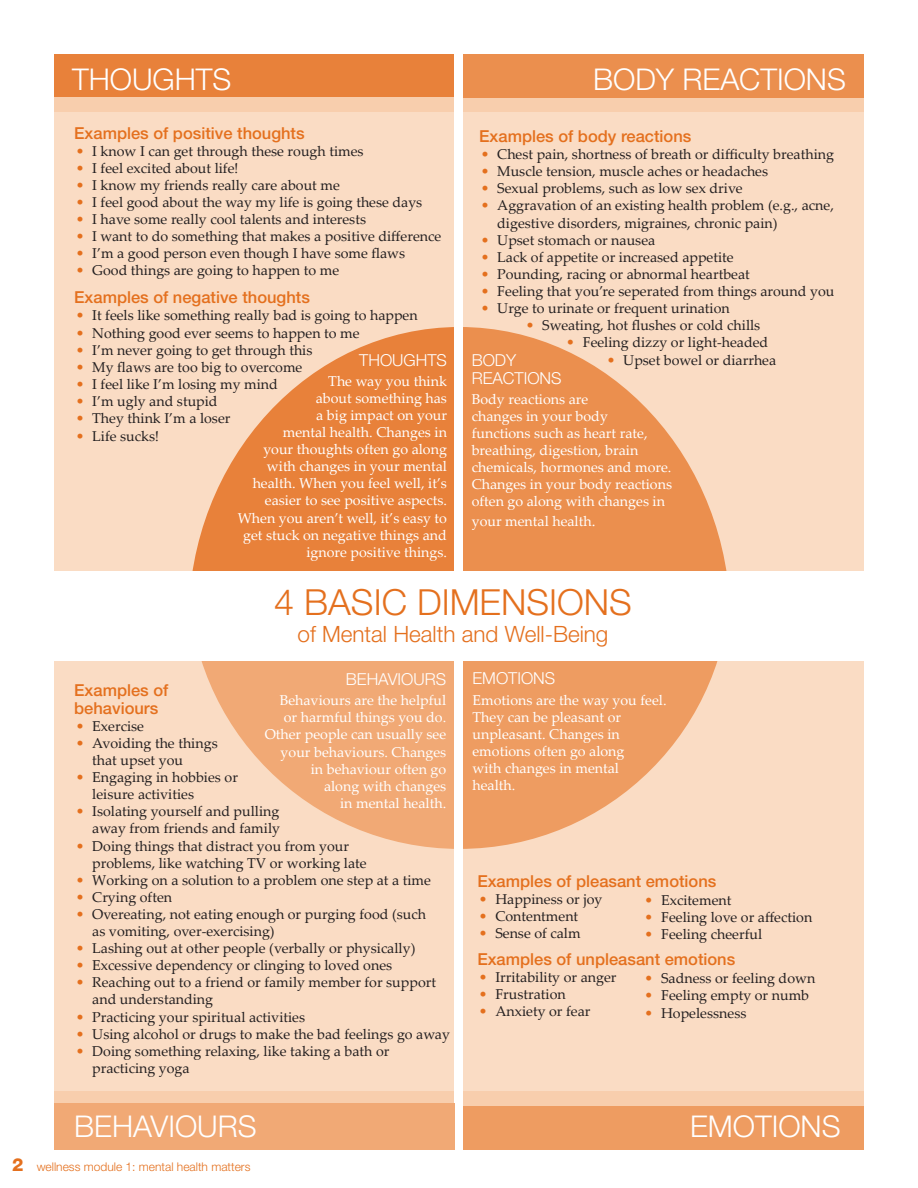
<style>
.page{position:relative;width:918px;height:1188px;background:#fff}
.page>*{position:absolute;margin:0;border:0;box-sizing:border-box;transform-origin:0 0}
.t1{font:300 36px "Helvetica Neue LT Std";color:#e4701e}
.t2{font:300 30px "Helvetica Neue LT Std";color:#fff}
.t3{font:300 22.5px "Helvetica Neue LT Std";color:#e4701e}
.t4{font:500 16.5px/18px "Helvetica Neue LT Std";color:#e4701e}
.t5{font:300 16.5px "Helvetica Neue LT Std";color:#fff}
.t6{font:14.25px/17.1px "Palatino Linotype";color:#231f20}
.t7{font:14.25px/17.1px "Palatino Linotype";color:#fff;text-align:right}
.t8{font:300 12px "Helvetica Neue LT Std";color:#e4701e}
.s1{color:#e4701e}
.s2{font-size:15px}
.s3{font-weight:800;font-size:18px}
</style>
<div class="page">
<div style="left:54px;top:54px;width:810px;height:1080px;background:#fadcc4"></div>
<div style="left:54px;top:54px;width:405px;height:46px;background:#e8813a"></div>
<div style="left:54px;top:98px;width:810px;height:14px;background:#f8cead"></div>
<svg style="left:192px;top:327px;width:262px;height:244px;fill:#e8813a"></svg>
<svg style="left:463px;top:327px;width:264px;height:244px;fill:#eb8f4e"></svg>
<div style="left:54px;top:1091px;width:810px;height:15px;background:#f8cead"></div>
<svg style="left:463px;top:661px;width:255px;height:188px;fill:#ee9c61"></svg>
<svg style="left:201px;top:661px;width:253px;height:188px;fill:#f1a975"></svg>
<div style="left:454px;top:24px;width:9px;height:1164px;background:#fff"></div>
<div style="left:40px;top:571px;width:878px;height:90px;background:#fff"></div>
<div style="left:54px;top:1103px;width:400px;height:47px;background:#f1a975"></div>
<div style="left:464px;top:54px;width:400px;height:44px;background:#eb8f4e"></div>
<div style="left:464px;top:1106px;width:400px;height:44px;background:#ee9c61"></div>
<h2 class="t2" style="left:72px;top:61px;width:161px">THOUGHTS</h2>
<p class="t4" style="left:74px;top:124px;width:232px">Examples of positive thoughts</p>
<p class="t6" style="left:76px;top:142px;width:289px"><span class="s1">•</span> I know I can get through these rough times</p>
<p class="t6" style="left:76px;top:159px;width:164px"><span class="s1">•</span> I feel excited about life!</p>
<p class="t6" style="left:76px;top:176px;width:266px"><span class="s1">•</span> I know my friends really care about me</p>
<p class="t6" style="left:76px;top:193px;width:348px"><span class="s1">•</span> I feel good about the way my life is going these days</p>
<p class="t6" style="left:76px;top:210px;width:292px"><span class="s1">•</span> I have some really cool talents and interests</p>
<p class="t6" style="left:76px;top:227px;width:367px"><span class="s1">•</span> I want to do something that makes a positive difference</p>
<p class="t6" style="left:76px;top:244px;width:331px"><span class="s1">•</span> I’m a good person even though I have some flaws</p>
<p class="t6" style="left:76px;top:261px;width:265px"><span class="s1">•</span> Good things are going to happen to me</p>
<p class="t4" style="left:74px;top:288px;width:237px">Examples of negative thoughts</p>
<p class="t6" style="left:76px;top:306px;width:344px"><span class="s1">•</span> It feels like something really bad is going to happen</p>
<p class="t6" style="left:76px;top:324px;width:285px"><span class="s1">•</span> Nothing good ever seems to happen to me</p>
<p class="t6" style="left:76px;top:341px;width:238px"><span class="s1">•</span> I’m never going to get through this</p>
<p class="t6" style="left:76px;top:358px;width:228px"><span class="s1">•</span> My flaws are too big to overcome</p>
<p class="t6" style="left:76px;top:375px;width:204px"><span class="s1">•</span> I feel like I’m losing my mind</p>
<p class="t6" style="left:76px;top:392px;width:143px"><span class="s1">•</span> I’m ugly and stupid</p>
<p class="t6" style="left:76px;top:409px;width:156px"><span class="s1">•</span> They think I’m a loser</p>
<p class="t6" style="left:76px;top:427px;width:85px"><span class="s1">•</span> Life sucks!</p>
<p class="t5" style="left:359px;top:350px;width:89px">THOUGHTS</p>
<p class="t7" style="left:238px;top:372px;width:211px">The way you think<br>about something has<br>a big impact on your<br>mental health. Changes in<br>your thoughts often go along with changes in your mental health. When you feel well, it’s easier to see positive aspects.<br>When you aren’t well, it’s easy to get stuck on negative things and ignore positive things.</p>
<h2 class="t2" style="left:593px;top:61px;width:254px">BODY REACTIONS</h2>
<p class="t4" style="left:479px;top:127px;width:214px">Examples of body reactions</p>
<p class="t6" style="left:481px;top:145px;width:355px"><span class="s1">•</span> Chest pain, shortness of breath or difficulty breathing</p>
<p class="t6" style="left:481px;top:162px;width:289px"><span class="s1">•</span> Muscle tension, muscle aches or headaches</p>
<p class="t6" style="left:481px;top:179px;width:263px"><span class="s1">•</span> Sexual problems, such as low sex drive</p>
<p class="t6" style="left:497px;top:197px;width:338px;text-indent:-17px"><span class="s1">•</span> Aggravation of an existing health problem (e.g., acne, digestive disorders, migraines, chronic pain)</p>
<p class="t6" style="left:481px;top:231px;width:176px"><span class="s1">•</span> Upset stomach or nausea</p>
<p class="t6" style="left:481px;top:248px;width:254px"><span class="s1">•</span> Lack of appetite or increased appetite</p>
<p class="t6" style="left:481px;top:265px;width:271px"><span class="s1">•</span> Pounding, racing or abnormal heartbeat</p>
<p class="t6" style="left:481px;top:282px;width:355px"><span class="s1">•</span> Feeling that you’re seperated from things around you</p>
<p class="t6" style="left:481px;top:299px;width:251px"><span class="s1">•</span> Urge to urinate or frequent urination</p>
<p class="t6" style="left:526px;top:316px;width:236px"><span class="s1">•</span> Sweating, hot flushes or cold chills</p>
<p class="t6" style="left:566px;top:333px;width:204px"><span class="s1">•</span> Feeling dizzy or light-headed</p>
<p class="t5" style="left:472px;top:350px;width:46px">BODY</p>
<p class="t6" style="left:607px;top:351px;width:171px"><span class="s1">•</span> Upset bowel or diarrhea</p>
<p class="t5" style="left:472px;top:368px;width:91px">REACTIONS</p>
<p class="t7" style="left:472px;top:390px;width:202px;text-align:left">Body reactions are<br>changes in your body<br>functions such as heart rate, breathing, digestion, brain chemicals, hormones and more.<br>Changes in your body reactions often go along with changes in</p>
<p class="t7" style="left:472px;top:512px;width:125px">your mental health<span class="s2">.</span></p>
<h1 class="t1" style="left:274px;top:580px;width:359px">4 BASIC DIMENSIONS</h1>
<h3 class="t3" style="left:298px;top:620px;width:312px">of Mental Health and Well-Being</h3>
<p class="t5" style="left:346px;top:669px;width:102px">BEHAVIOURS</p>
<p class="t7" style="left:265px;top:691px;width:183px">Behaviours are the helpful or harmful things you do.<br>Other people can usually see your behaviours. Changes in behaviour often go<br>along with changes<br>in mental health.</p>
<p class="t4" style="left:74px;top:681px;width:96px">Examples of behaviours</p>
<p class="t6" style="left:76px;top:717px;width:70px"><span class="s1">•</span> Exercise</p>
<p class="t6" style="left:92px;top:734px;width:127px;text-indent:-17px"><span class="s1">•</span> Avoiding the things that upset you</p>
<p class="t6" style="left:92px;top:768px;width:147px;text-indent:-17px"><span class="s1">•</span> Engaging in hobbies or leisure activities</p>
<p class="t6" style="left:76px;top:802px;width:206px;text-align:right"><span class="s1">•</span> Isolating yourself and pulling away from friends and family</p>
<p class="t6" style="left:92px;top:837px;width:276px;text-indent:-17px"><span class="s1">•</span> Doing things that distract you from your problems, like watching TV or working late</p>
<p class="t6" style="left:76px;top:871px;width:357px"><span class="s1">•</span> Working on a solution to a problem one step at a time</p>
<p class="t6" style="left:76px;top:888px;width:98px"><span class="s1">•</span> Crying often</p>
<p class="t6" style="left:92px;top:905px;width:335px;text-indent:-17px"><span class="s1">•</span> Overeating, not eating enough or purging food (such as vomiting, over-exercising)</p>
<p class="t6" style="left:76px;top:939px;width:341px"><span class="s1">•</span> Lashing out at other people (verbally or physically)</p>
<p class="t6" style="left:76px;top:956px;width:318px"><span class="s1">•</span> Excessive dependency or clinging to loved ones</p>
<p class="t6" style="left:92px;top:973px;width:345px;text-indent:-17px"><span class="s1">•</span> Reaching out to a friend or family member for support and understanding</p>
<p class="t6" style="left:76px;top:1008px;width:231px"><span class="s1">•</span> Practicing your spiritual activities</p>
<p class="t6" style="left:76px;top:1025px;width:376px"><span class="s1">•</span> Using alcohol or drugs to make the bad feelings go away</p>
<p class="t6" style="left:92px;top:1042px;width:299px;text-indent:-17px"><span class="s1">•</span> Doing something relaxing, like taking a bath or practicing yoga</p>
<h2 class="t2" style="left:74px;top:1108px;width:184px">BEHAVIOURS</h2>
<p class="t8" style="left:12px;top:1159px;width:240px"><span class="s3">2</span> wellness module 1: mental health matters</p>
<p class="t5" style="left:472px;top:668px;width:84px">EMOTIONS</p>
<p class="t7" style="left:472px;top:691px;width:196px;text-align:left">Emotions are the way you feel.<br>They can be pleasant or unpleasant. Changes in emotions often go along<br>with changes in mental<br>health.</p>
<p class="t4" style="left:477px;top:872px;width:241px">Examples of pleasant emotions</p>
<p class="t6" style="left:479px;top:890px;width:125px"><span class="s1">•</span> Happiness or joy</p>
<p class="t6" style="left:479px;top:907px;width:101px"><span class="s1">•</span> Contentment</p>
<p class="t6" style="left:479px;top:924px;width:103px"><span class="s1">•</span> Sense of calm</p>
<p class="t4" style="left:477px;top:950px;width:259px">Examples of unpleasant emotions</p>
<p class="t6" style="left:479px;top:968px;width:139px"><span class="s1">•</span> Irritability or anger</p>
<p class="t6" style="left:479px;top:985px;width:88px"><span class="s1">•</span> Frustration</p>
<p class="t6" style="left:479px;top:1002px;width:113px"><span class="s1">•</span> Anxiety or fear</p>
<p class="t6" style="left:645px;top:891px;width:88px"><span class="s1">•</span> Excitement</p>
<p class="t6" style="left:645px;top:908px;width:169px"><span class="s1">•</span> Feeling love or affection</p>
<p class="t6" style="left:645px;top:925px;width:119px"><span class="s1">•</span> Feeling cheerful</p>
<p class="t6" style="left:645px;top:969px;width:172px"><span class="s1">•</span> Sadness or feeling down</p>
<p class="t6" style="left:645px;top:987px;width:166px"><span class="s1">•</span> Feeling empty or numb</p>
<p class="t6" style="left:645px;top:1004px;width:103px"><span class="s1">•</span> Hopelessness</p>
<h2 class="t2" style="left:690px;top:1108px;width:152px">EMOTIONS</h2>
</div>
